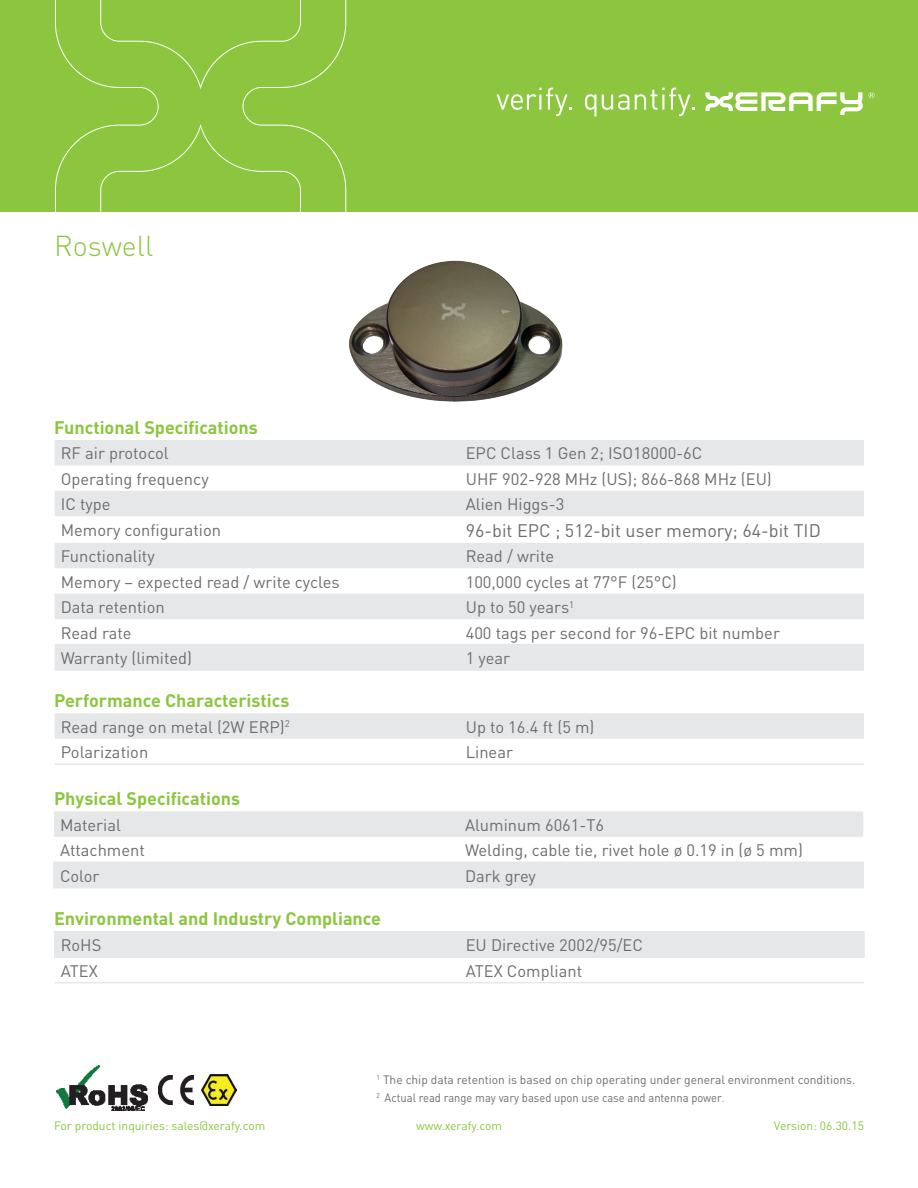
<style>
.page{position:relative;width:918px;height:1188px;background:#fff}
.page>*{position:absolute;margin:0;border:0;box-sizing:border-box;transform-origin:0 0}
.t1{font:300 28.5px "DIN";color:#8bc63e}
.t2{font:700 18px "DIN";color:#8bc63e}
.t3{font:18px "DIN";color:#6c6d70}
.t4{font:16.5px "DIN";color:#6c6d70}
.t5{font:12px "DIN";color:#6c6d70}
.t6{font:12px "DIN";color:#8bc63e}
.t7{font:12px "DIN";color:#6c6d70;scale:.93 1}
.s1{font-family:"Adobe Song Std";font-weight:300}
</style>
<div class="page">
<div style="left:0;top:0;width:918px;height:211px;background:#8bc63e"></div>
<svg style="left:55px;top:0;width:291px;height:212px"></svg>
<svg style="left:55px;top:440px;width:809px;height:229px;fill:#e6e7e9"></svg>
<hr style="left:55px;top:644px;width:405px;height:1px;background:#e6e7e9">
<hr style="left:460px;top:644px;width:404px;height:1px;background:#e6e7e9">
<hr style="left:55px;top:669px;width:405px;height:2px;background:#e6e7e9">
<hr style="left:460px;top:669px;width:404px;height:2px;background:#e6e7e9">
<div style="left:55px;top:713px;width:809px;height:26px;background:#e6e7e9"></div>
<hr style="left:55px;top:763px;width:405px;height:2px;background:#e6e7e9">
<hr style="left:460px;top:763px;width:404px;height:2px;background:#e6e7e9">
<svg style="left:54px;top:811px;width:809px;height:76px;fill:#e6e7e9"></svg>
<hr style="left:53px;top:862px;width:406px;height:1px;background:#e6e7e9">
<hr style="left:459px;top:862px;width:405px;height:1px;background:#e6e7e9">
<hr style="left:53px;top:863px;width:2px;height:24px;background:#e6e7e9">
<hr style="left:862px;top:863px;width:2px;height:24px;background:#e6e7e9">
<hr style="left:53px;top:887px;width:406px;height:1px;background:#e6e7e9">
<hr style="left:459px;top:887px;width:405px;height:1px;background:#e6e7e9">
<div style="left:56px;top:933px;width:807px;height:23px;background:#e6e7e9"></div>
<hr style="left:54px;top:956px;width:406px;height:2px;background:#e6e7e9">
<hr style="left:460px;top:956px;width:405px;height:2px;background:#e6e7e9">
<hr style="left:55px;top:982px;width:405px;height:1px;background:#e6e7e9">
<hr style="left:460px;top:982px;width:404px;height:1px;background:#e6e7e9">
<hr style="left:54px;top:931px;width:406px;height:2px;background:#e6e7e9">
<hr style="left:54px;top:933px;width:2px;height:23px;background:#e6e7e9">
<hr style="left:460px;top:931px;width:405px;height:2px;background:#e6e7e9">
<hr style="left:863px;top:933px;width:2px;height:23px;background:#e6e7e9">
<img style="left:56px;top:1065px;width:91px;height:46px">
<img style="left:158px;top:1076px;width:35px;height:29px">
<img style="left:201px;top:1075px;width:35px;height:30px">
<svg style="left:496px;top:88px;width:76px;height:28px"></svg>
<svg style="left:585px;top:94px;width:44px;height:22px"></svg>
<svg style="left:635px;top:88px;width:60px;height:28px"></svg>
<svg style="left:705px;top:92px;width:158px;height:23px"></svg>
<svg style="left:869px;top:92px;width:6px;height:6px"></svg>
<img style="left:349px;top:260px;width:214px;height:142px">
<p class="t1" style="left:54px;top:228px;width:101px">Roswell</p>
<p class="t2" style="left:54px;top:416px;width:205px">Functional Specifications</p>
<p class="t4" style="left:61px;top:443px;width:110px">RF air protocol</p>
<p class="t4" style="left:466px;top:443px;width:238px">EPC Class 1 Gen 2; ISO18000-6C</p>
<p class="t4" style="left:61px;top:469px;width:149px">Operating frequency</p>
<p class="t4" style="left:466px;top:469px;width:308px">UHF 902-928 MHz (US); 866-868 MHz (EU)</p>
<p class="t4" style="left:61px;top:494px;width:51px">IC type</p>
<p class="t4" style="left:466px;top:494px;width:100px">Alien Higgs-3</p>
<p class="t4" style="left:61px;top:519px;width:162px">Memory configuration</p>
<p class="t3" style="left:466px;top:519px;width:357px">96-bit EPC ; 512-bit user memory; 64-bit TID</p>
<p class="t4" style="left:61px;top:546px;width:95px">Functionality</p>
<p class="t4" style="left:466px;top:546px;width:90px">Read / write</p>
<p class="t4" style="left:61px;top:571px;width:280px">Memory – expected read / write cycles</p>
<p class="t4" style="left:466px;top:571px;width:213px">100,000 cycles at 77°F (25°C)</p>
<p class="t4" style="left:61px;top:597px;width:106px">Data retention</p>
<p class="t4" style="left:466px;top:597px;width:110px">Up to 50 years<sup>1</sup></p>
<p class="t4" style="left:61px;top:622px;width:72px">Read rate</p>
<p class="t4" style="left:466px;top:622px;width:316px">400 tags per second for 96-EPC bit number</p>
<p class="t4" style="left:61px;top:648px;width:133px">Warranty (limited)</p>
<p class="t4" style="left:466px;top:648px;width:46px">1 year</p>
<p class="t2" style="left:54px;top:689px;width:237px">Performance Characteristics</p>
<p class="t4" style="left:61px;top:717px;width:231px">Read range on metal (2W ERP)<sup>2</sup></p>
<p class="t4" style="left:466px;top:717px;width:130px">Up to 16.4 ft (5 m)</p>
<p class="t4" style="left:61px;top:742px;width:89px">Polarization</p>
<p class="t4" style="left:466px;top:742px;width:49px">Linear</p>
<p class="t2" style="left:54px;top:787px;width:188px">Physical Specifications</p>
<p class="t4" style="left:60px;top:815px;width:62px">Material</p>
<p class="t4" style="left:465px;top:815px;width:141px">Aluminum 6061-T6</p>
<p class="t4" style="left:60px;top:840px;width:86px">Attachment</p>
<p class="t4" style="left:465px;top:840px;width:339px">Welding, cable tie, rivet hole ø 0.19 in (ø 5 mm)</p>
<p class="t4" style="left:60px;top:865px;width:41px">Color</p>
<p class="t4" style="left:465px;top:865px;width:72px">Dark grey</p>
<p class="t2" style="left:54px;top:907px;width:329px">Environmental and Industry Compliance</p>
<p class="t4" style="left:61px;top:935px;width:42px">RoHS</p>
<p class="t4" style="left:466px;top:935px;width:179px">EU Directive 2002/95/EC</p>
<p class="t4" style="left:61px;top:960px;width:39px">ATEX</p>
<p class="t4" style="left:466px;top:960px;width:118px">ATEX Compliant</p>
<p class="t5" style="left:376px;top:1073px;width:481px"><sup>1</sup> The chip data retention is based on chip operating under general environment conditions.</p>
<p class="t7" style="left:376px;top:1091px;width:376px"><sup>2</sup> Actual read range may vary based upon use case and antenna power<span class="s1">.</span></p>
<p class="t6" style="left:54px;top:1118px;width:213px">For product inquiries: sales@xerafy.com</p>
<p class="t6" style="left:416px;top:1118px;width:87px">www.xerafy.com</p>
<p class="t6" style="left:774px;top:1118px;width:92px">Version: 06.30.15</p>
</div>
